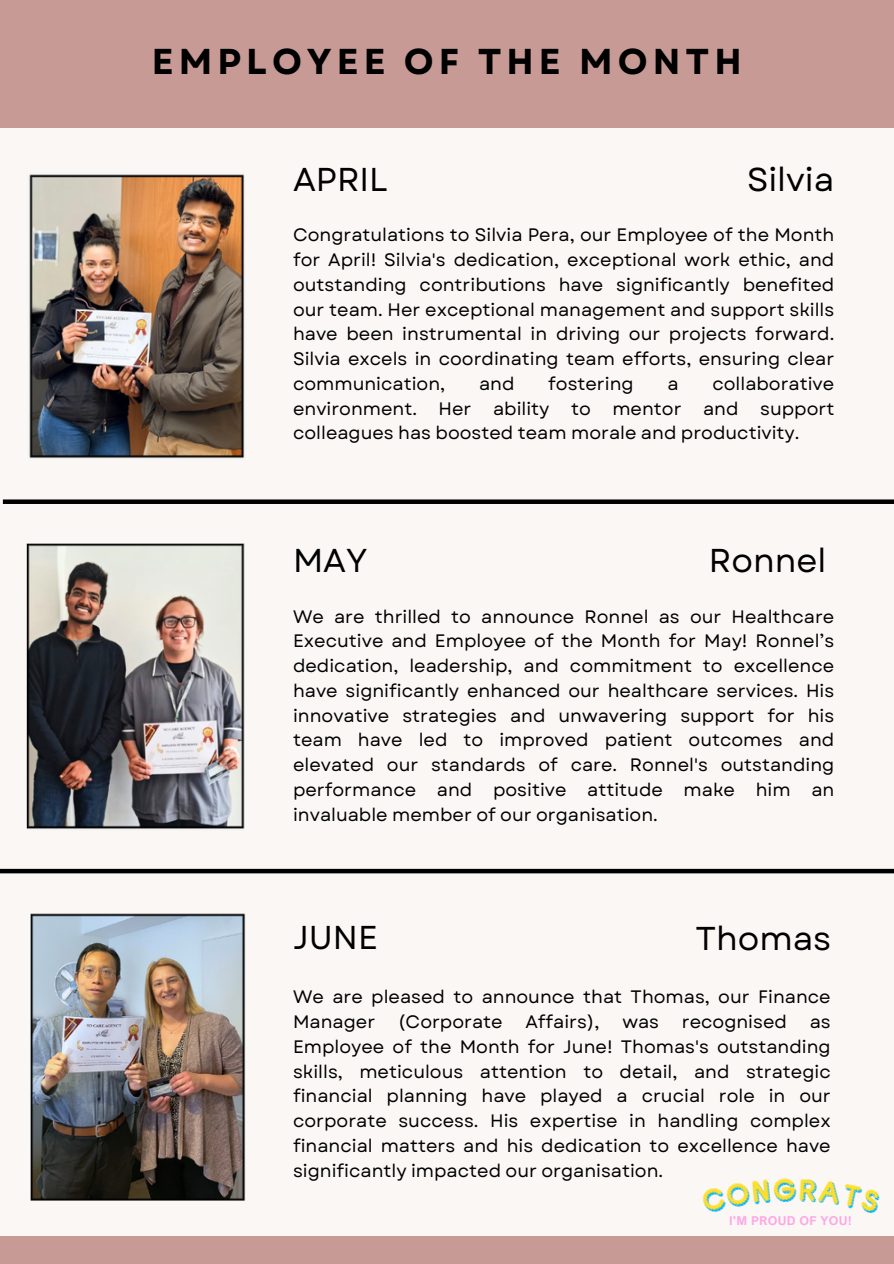
<style>
.page{position:relative;width:894px;height:1264px;background:#fff}
.page>*{position:absolute;margin:0;border:0;box-sizing:border-box;transform-origin:0 0}
.t1{font:700 35.85px "Garet";letter-spacing:.14em;color:#000}
.t2{font:33px "Garet";color:#000}
.t3{font:18px/24.8px "Garet";color:#000;text-align:justify}
.t4{font:700 12.3px "Arial Nova";letter-spacing:.03em;color:#fea7e5}
</style>
<div class="page">
<div style="left:0;top:0;width:893px;height:1263px;background:#faf7f5"></div>
<div style="left:0;top:0;width:893px;height:127px;background:#c79a95"></div>
<div style="left:3px;top:499px;width:890px;height:5px;background:#000"></div>
<div style="left:0;top:868px;width:893px;height:5px;background:#000"></div>
<div style="left:0;top:1236px;width:893px;height:27px;background:#c79a95"></div>
<img style="left:29px;top:174px;width:216px;height:285px">
<img style="left:26px;top:543px;width:219px;height:286px">
<img style="left:30px;top:913px;width:216px;height:287px">
<h2 class="t1" style="left:152px;top:36px;width:591px">EMPLOYEE OF THE MONTH</h2>
<p class="t2" style="left:293px;top:155px;width:96px">APRIL</p>
<p class="t2" style="left:746px;top:155px;width:89px">Silvia</p>
<h4 class="t3" style="left:293px;top:223px;width:542px">Congratulations to Silvia Pera, our Employee of the Month for April! Silvia's dedication, exceptional work ethic, and outstanding contributions have significantly benefited our team. Her exceptional management and support skills have been instrumental in driving our projects forward.<br>Silvia excels in coordinating team efforts, ensuring clear communication,</h4>
<h4 class="t3" style="left:479px;top:371px;width:37px">and</h4>
<h4 class="t3" style="left:548px;top:371px;width:87px">fostering</h4>
<h4 class="t3" style="left:667px;top:371px;width:13px">a</h4>
<h4 class="t3" style="left:293px;top:371px;width:542px;text-indent:419px">collaborative environment. Her ability to mentor and support colleagues has boosted team morale and productivity.</h4>
<p class="t2" style="left:293px;top:536px;width:76px">MAY</p>
<p class="t2" style="left:708px;top:536px;width:119px">Ronnel</p>
<h4 class="t3" style="left:293px;top:604px;width:542px">We are thrilled to announce Ronnel as our Healthcare Executive and Employee of the Month for May! Ronnel’s dedication, leadership, and commitment to excellence have significantly enhanced our healthcare services. His innovative strategies and unwavering support for his team have led to improved patient outcomes and elevated our standards of care. Ronnel's outstanding performance and positive attitude make him an invaluable member of our organisation.</h4>
<h3 class="t2" style="left:293px;top:913px;width:86px">JUNE</h3>
<h3 class="t2" style="left:695px;top:914px;width:137px">Thomas</h3>
<p class="t3" style="left:293px;top:984px;width:539px">We are pleased to announce that Thomas, our Finance<br>Manager</p>
<p class="t3" style="left:398px;top:1009px;width:106px">(Corporate</p>
<p class="t3" style="left:525px;top:1009px;width:76px">Affairs),</p>
<p class="t3" style="left:622px;top:1009px;width:38px">was</p>
<p class="t3" style="left:681px;top:1009px;width:107px">recognised</p>
<p class="t3" style="left:293px;top:1009px;width:539px;text-indent:516px">as Employee of the Month for June! Thomas's outstanding skills, meticulous attention to detail, and strategic financial planning have played a crucial role in our corporate success. His expertise in handling complex financial matters and his dedication to excellence have significantly impacted our organisation.</p>
<p class="t4" style="left:729px;top:1212px;width:124px">I'M PROUD OF YOU!</p>
</div>
